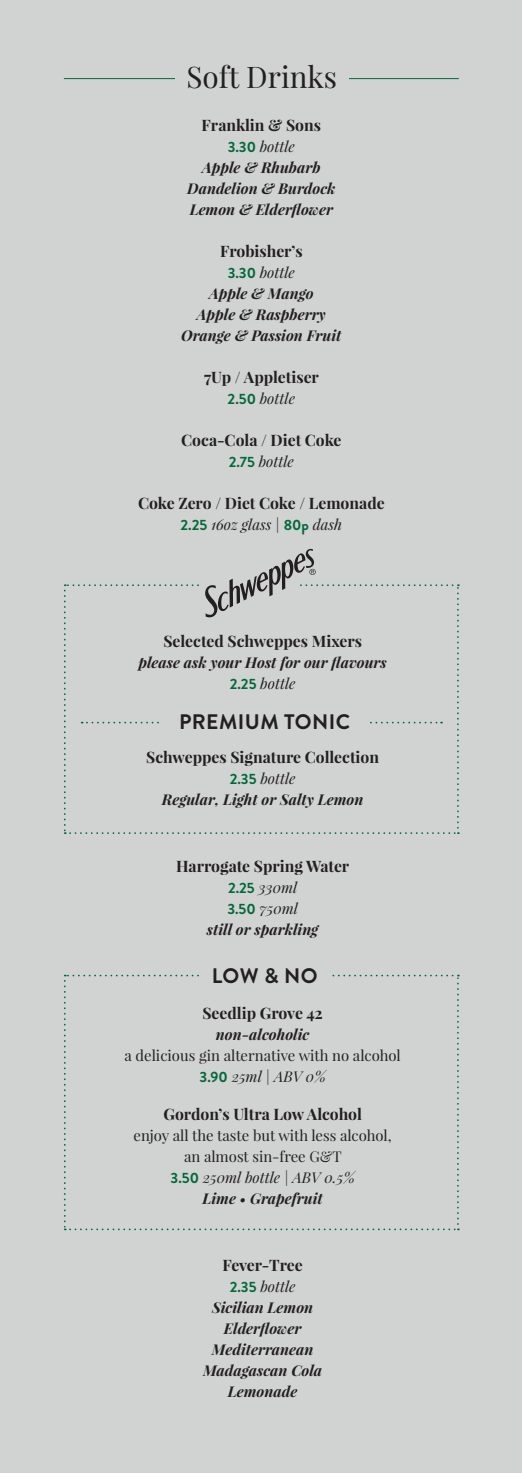
<style>
.page{position:relative;width:522px;height:1473px;background:#fff}
.page>*{position:absolute;margin:0;border:0;box-sizing:border-box;transform-origin:0 0}
.t1{font:29.75px "Playfair Display";color:#231f20}
.t2{font:700 21px "Brandon Grotesque";letter-spacing:.02em;color:#231f20}
.t3{font:700 15.75px "Playfair Display";color:#231f20}
.t4{font:italic 700 14.88px/21px "Playfair Display";color:#231f20;text-align:center}
.t5{font:14.88px/21px "Playfair Display";color:#231f20;text-align:center}
.t6{font:italic 14.88px "Playfair Display";color:#231f20}
.s1{font-family:"Brandon Grotesque";font-style:normal;color:#02693a}
.s2{font-weight:400}
.s3{font-family:"Brandon Grotesque";font-weight:700;font-style:normal;color:#02693a}
.s4{font-family:"Brandon Grotesque";font-weight:700;color:#02693a}
.s5{font-style:italic}
.s6{font-weight:700;font-style:italic}
</style>
<div class="page">
<div style="left:0;top:0;width:522px;height:1472px;background:#d1d2d2"></div>
<hr style="left:64px;top:78px;width:395px;height:1px;background:#02693a">
<div style="left:175px;top:55px;width:174px;height:33px;background:#d1d2d2"></div>
<svg style="left:64px;top:974px;width:395px;height:256px"></svg>
<div style="left:200px;top:968px;width:129px;height:15px;background:#d1d2d2"></div>
<svg style="left:64px;top:548px;width:395px;height:286px"></svg>
<h1 class="t1" style="left:187px;top:58px;width:152px">Soft Drinks</h1>
<p class="t3" style="left:202px;top:115px;width:121px">Franklin &amp; Sons</p>
<p class="t4" style="left:187px;top:135px;width:150px"><span class="s1">3.30</span> <span class="s2">bottle<br></span>Apple &amp; Rhubarb<br>Dandelion &amp; Burdock<br>Lemon &amp; Elderflower</p>
<p class="t3" style="left:220px;top:241px;width:84px">Frobisher’s</p>
<p class="t4" style="left:181px;top:261px;width:162px"><span class="s1">3.30</span> <span class="s2">bottle<br></span>Apple &amp; Mango<br>Apple &amp; Raspberry<br>Orange &amp; Passion Fruit</p>
<p class="t3" style="left:204px;top:367px;width:116px">7Up / Appletiser</p>
<p class="t6" style="left:228px;top:388px;width:69px"><span class="s3">2.50</span> bottle</p>
<p class="t3" style="left:181px;top:430px;width:162px">Coca-Cola / Diet Coke</p>
<p class="t6" style="left:229px;top:451px;width:67px"><span class="s3">2.75</span> bottle</p>
<p class="t3" style="left:138px;top:493px;width:248px">Coke Zero / Diet Coke / Lemonade</p>
<p class="t6" style="left:181px;top:514px;width:163px"><span class="s3">2.25</span> 16oz glass | <span class="s3">80p</span> dash</p>
<p class="t3" style="left:163px;top:631px;width:200px">Selected Schweppes Mixers</p>
<p class="t4" style="left:138px;top:651px;width:250px">please ask your Host for our flavours<br><span class="s1">2.25</span> <span class="s2">bottle</span></p>
<h2 class="t2" style="left:179px;top:707px;width:173px">PREMIUM TONIC</h2>
<p class="t3" style="left:146px;top:747px;width:234px">Schweppes Signature Collection</p>
<p class="t4" style="left:162px;top:767px;width:203px"><span class="s1">2.35</span> <span class="s2">bottle<br></span>Regular, Light or Salty Lemon</p>
<p class="t3" style="left:176px;top:856px;width:175px">Harrogate Spring Water</p>
<p class="t4" style="left:207px;top:876px;width:113px"><span class="s1">2.25</span> <span class="s2">330ml<br></span><span class="s1">3.50</span> <span class="s2">750ml<br></span>still or sparkling</p>
<h2 class="t2" style="left:212px;top:961px;width:107px">LOW &amp; NO</h2>
<p class="t3" style="left:202px;top:1003px;width:122px">Seedlip Grove 42</p>
<p class="t4" style="left:216px;top:1023px;width:95px">non-alcoholic</p>
<p class="t5" style="left:125px;top:1044px;width:278px">a delicious gin alternative with no alcohol<br><span class="s4">3.90</span> <span class="s5">25ml | ABV 0%</span></p>
<p class="t3" style="left:163px;top:1104px;width:200px">Gordon’s Ultra Low Alcohol</p>
<p class="t5" style="left:134px;top:1125px;width:260px">enjoy all the taste but with less alcohol, an almost sin-free G&amp;T<br><span class="s4">3.50</span> <span class="s5">250ml bottle | ABV 0.5%<br></span><span class="s6">Lime • Grapefruit</span></p>
<p class="t3" style="left:222px;top:1255px;width:82px">Fever-Tree</p>
<p class="t4" style="left:203px;top:1275px;width:121px"><span class="s1">2.35</span> <span class="s2">bottle<br></span>Sicilian Lemon<br>Elderflower<br>Mediterranean<br>Madagascan Cola<br>Lemonade</p>
</div>
